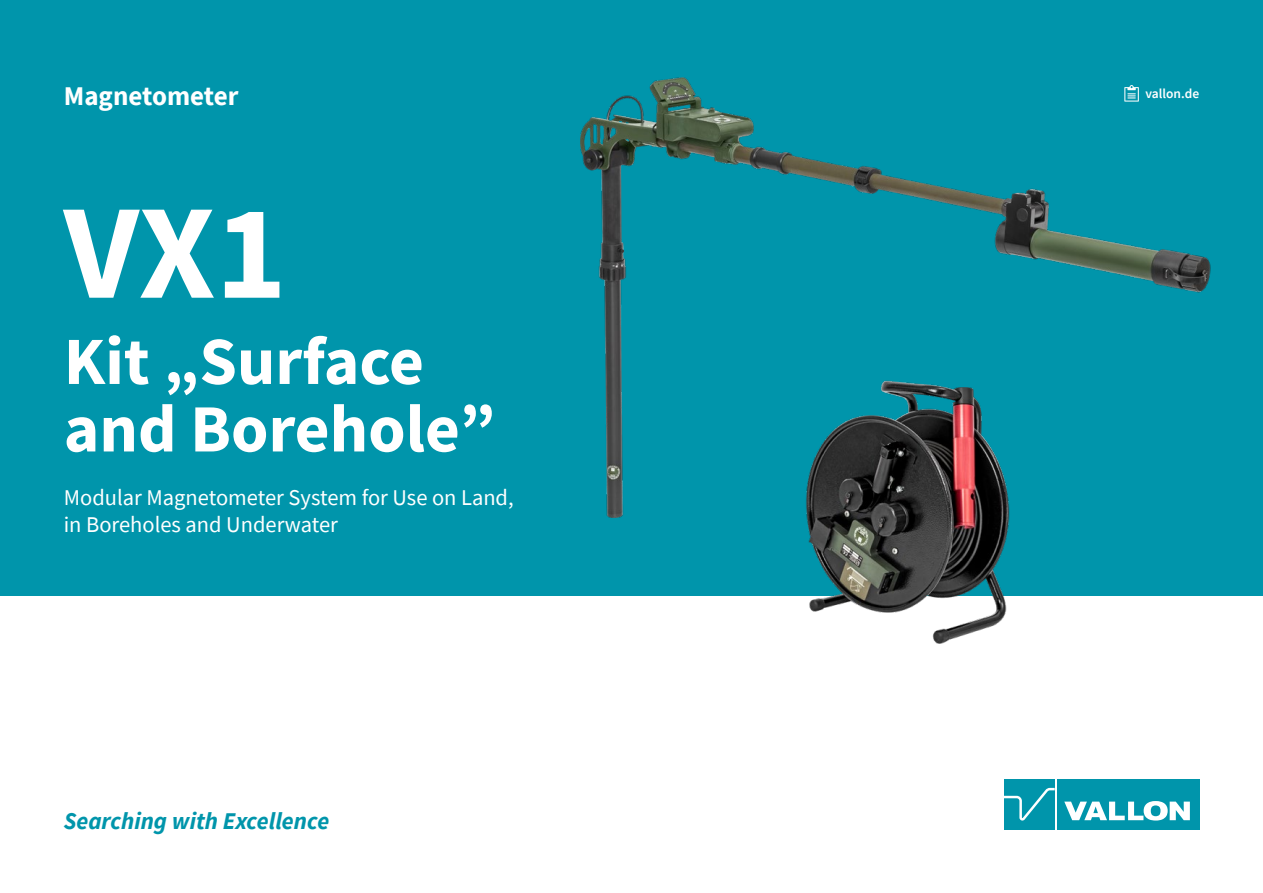
<style>
.page{position:relative;width:1263px;height:893px;background:#fff}
.page>*{position:absolute;margin:0;border:0;box-sizing:border-box;transform-origin:0 0}
.t1{font:700 135px "Source Sans Pro";color:#fff}
.t2{font:700 67.5px/67.5px "Source Sans Pro";color:#fff}
.t3{font:700 27px "Source Sans Pro";color:#fff}
.t4{font:italic 700 24px "Source Sans Pro";color:#0095ab}
.t5{font:22.5px/27px "Source Sans Pro";color:#fff}
.t6{font:600 13.5px "Source Sans Pro";color:#fff}
</style>
<div class="page">
<div style="left:1057px;top:779px;width:142px;height:50px;background:#0095ab"></div>
<svg style="left:1064px;top:801px;width:126px;height:19px"></svg>
<div style="left:1004px;top:779px;width:50px;height:50px;background:#0095ab"></div>
<svg style="left:1004px;top:788px;width:51px;height:32px"></svg>
<div style="left:0;top:0;width:1263px;height:595px;background:#0095ab"></div>
<img style="left:580px;top:78px;width:631px;height:440px">
<img style="left:791px;top:374px;width:229px;height:269px">
<p class="t3" style="left:64px;top:78px;width:176px">Magnetometer</p>
<h1 class="t1" style="left:64px;top:161px;width:224px">VX1</h1>
<h2 class="t2" style="left:64px;top:327px;width:433px">Kit „Surface and Borehole“</h2>
<p class="t5" style="left:64px;top:483px;width:451px">Modular Magnetometer System for Use on Land, in Boreholes and Underwater</p>
<p class="t4" style="left:64px;top:805px;width:267px">Searching with Excellence</p>
<p class="t6" style="left:1145px;top:85px;width:55px">vallon.de</p>
</div>
